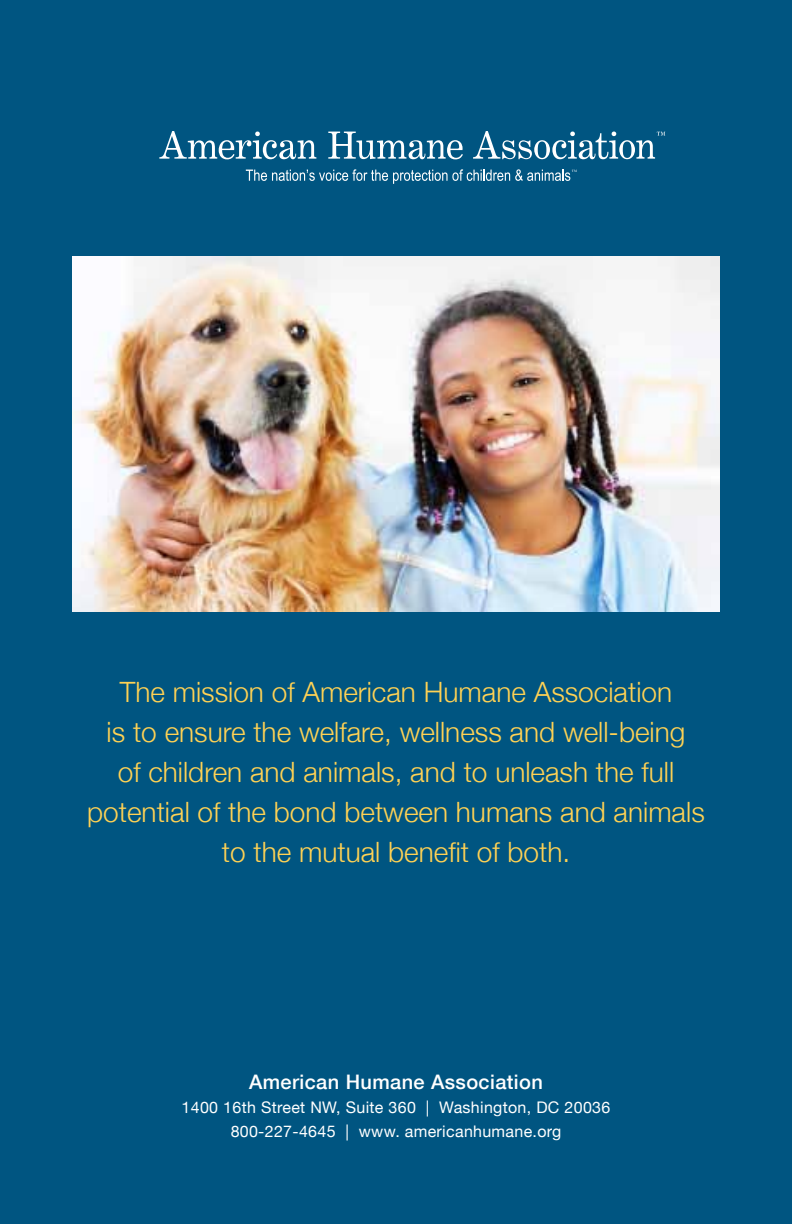
<style>
.page{position:relative;width:792px;height:1224px;background:#005581}
.page>*{position:absolute;margin:0;border:0;box-sizing:border-box;transform-origin:0 0}
.t1{font:300 28px/40px "Helvetica Neue";color:#ffd254;text-align:center}
.t2{font:500 20px "Helvetica Neue";letter-spacing:.02em;color:#fff}
.t3{font:16px/24px "Helvetica Neue";letter-spacing:.02em;color:#fff;text-align:center}
</style>
<div class="page">
<svg style="left:159px;top:131px;width:157px;height:28px"></svg>
<svg style="left:328px;top:132px;width:135px;height:27px"></svg>
<svg style="left:473px;top:131px;width:192px;height:28px"></svg>
<svg style="left:246px;top:169px;width:331px;height:15px"></svg>
<img style="left:72px;top:256px;width:648px;height:356px">
<p class="t1" style="left:87px;top:671px;width:619px">The mission of American Humane Association<br>is to ensure the welfare, wellness and well-being<br>of children and animals, and to unleash the full potential of the bond between humans and animals to the mutual benefit of both.</p>
<p class="t2" style="left:249px;top:1066px;width:295px">American Humane Association</p>
<p class="t3" style="left:182px;top:1096px;width:430px">1400 16th Street NW, Suite 360 | Washington, DC 20036<br>800-227-4645 | www. americanhumane.org</p>
</div>
